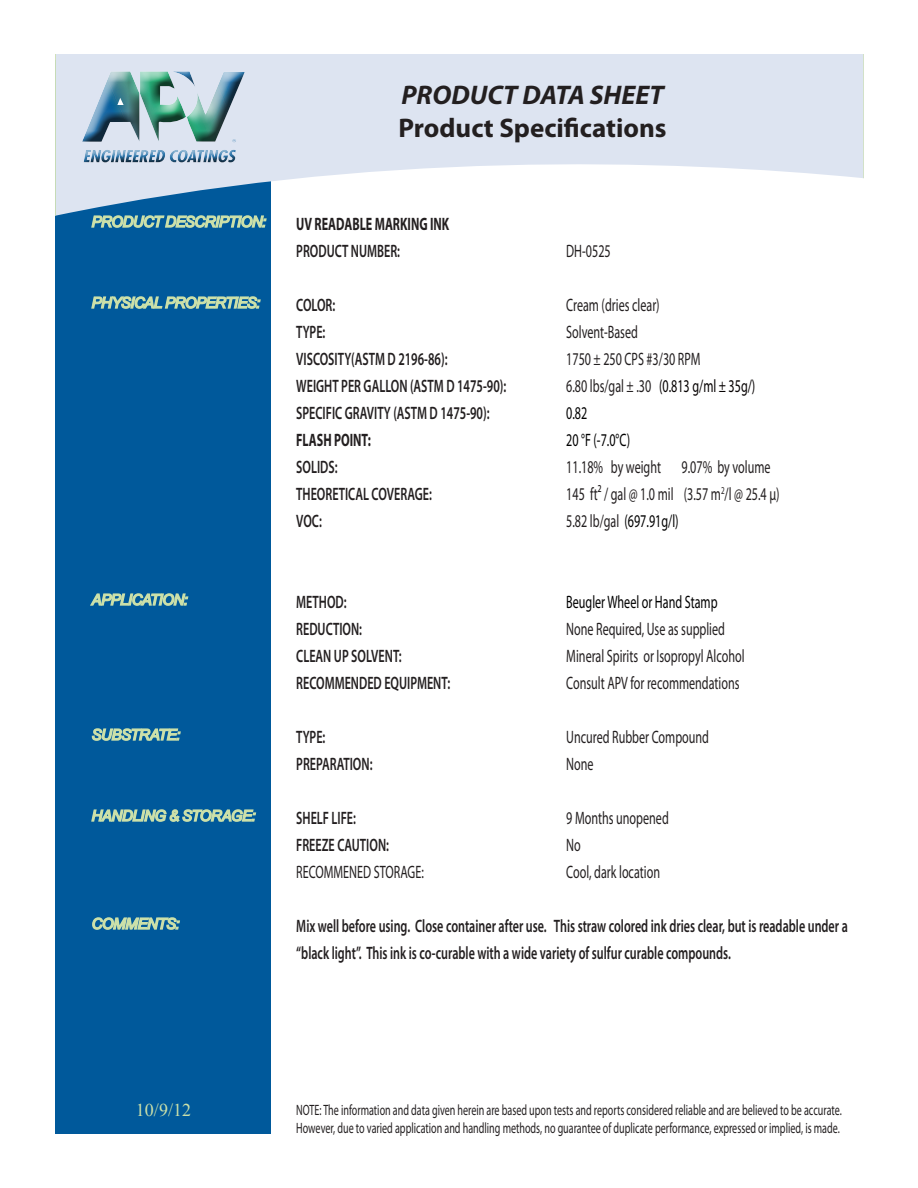
<style>
.page{position:relative;width:918px;height:1188px;background:#fff}
.page>*{position:absolute;margin:0;border:0;box-sizing:border-box;transform-origin:0 0}
.t1{font:700 27px "Myriad Pro";color:#231f20}
.t2{font:italic 700 27px "Myriad Pro";color:#231f20}
.t3{font:600 18px/27px "Myriad Pro";color:#231f20;scale:.67 1}
.t4{font:18px "Myriad Pro";color:#231f20;scale:.67 1}
.t5{font:18px "Myriad Pro";color:#000;scale:.67 1}
.t6{font:700 18px "Myriad Pro";color:#231f20;scale:.67 1}
.t7{font:18px "Myriad Pro";color:#050000;scale:.67 1}
.t8{font:18px "Times New Roman";color:#cbe0a9}
.t9{font:15px/18px "Myriad Pro";color:#231f20;scale:.67 1}
.t10{font:10.2px "Myriad Pro";color:#00599b;scale:1.13 1}
.s1{color:#231f20}
</style>
<div class="page">
<div style="left:56px;top:60px;width:216px;height:1074px;background:#00599b"></div>
<svg style="left:55px;top:54px;width:809px;height:162px;fill:#dde4f1"></svg>
<div style="left:81px;top:71px;width:165px;height:95px;background:#231f20;opacity:.75"></div>
<svg style="left:90px;top:208px;width:177px;height:20px"></svg>
<svg style="left:91px;top:296px;width:170px;height:13px"></svg>
<svg style="left:90px;top:593px;width:98px;height:13px"></svg>
<svg style="left:91px;top:728px;width:90px;height:13px"></svg>
<svg style="left:91px;top:809px;width:165px;height:13px"></svg>
<svg style="left:92px;top:917px;width:88px;height:13px"></svg>
<p class="t10" style="left:232px;top:136px;width:6px">®</p>
<p class="t8" style="left:136px;top:1098px;width:57px">10/9/12</p>
<p class="t2" style="left:401px;top:78px;width:264px">PRODUCT DATA SHEET</p>
<p class="t1" style="left:398px;top:110px;width:270px">Product Specifications</p>
<p class="t6" style="left:296px;top:212px;width:230px">UV READABLE MARKING INK</p>
<p class="t3" style="left:296px;top:237px;width:157px">PRODUCT NUMBER:</p>
<p class="t4" style="left:566px;top:239px;width:68px">DH-0525</p>
<p class="t3" style="left:296px;top:291px;width:60px">COLOR:</p>
<p class="t4" style="left:566px;top:293px;width:141px">Cream (dries clear)</p>
<p class="t3" style="left:296px;top:318px;width:45px">TYPE:</p>
<p class="t4" style="left:566px;top:320px;width:109px">Solvent-Based</p>
<p class="t3" style="left:296px;top:345px;width:227px">VISCOSITY(ASTM D 2196-86):</p>
<p class="t4" style="left:566px;top:347px;width:202px">1750 ± 250 CPS #3/30 RPM</p>
<p class="t3" style="left:296px;top:372px;width:315px">WEIGHT PER GALLON (ASTM D 1475-90):</p>
<p class="t7" style="left:566px;top:374px;width:284px"><span class="s1">6.80 lbs/gal ± .30</span> (0.813 g/ml ± 35g/)</p>
<p class="t3" style="left:296px;top:399px;width:290px">SPECIFIC GRAVITY (ASTM D 1475-90):</p>
<p class="t5" style="left:566px;top:401px;width:33px">0.82</p>
<p class="t6" style="left:296px;top:428px;width:113px">FLASH POINT:</p>
<p class="t5" style="left:566px;top:428px;width:97px">20 °F (-7.0°C)</p>
<p class="t3" style="left:296px;top:453px;width:63px">SOLIDS:</p>
<p class="t4" style="left:566px;top:455px;width:306px">11.18% by weight 9.07% by volume</p>
<p class="t3" style="left:296px;top:480px;width:204px">THEORETICAL COVERAGE:</p>
<p class="t4" style="left:566px;top:482px;width:320px">145 ft² / gal @ 1.0 mil (3.57 m<sup>2</sup>/l @ 25.4 µ)</p>
<p class="t3" style="left:296px;top:507px;width:40px">VOC:</p>
<p class="t5" style="left:566px;top:509px;width:169px"><span class="s1">5.82 lb/gal</span> (697.91g/l)</p>
<p class="t3" style="left:296px;top:588px;width:77px">METHOD:</p>
<p class="t5" style="left:566px;top:590px;width:227px">Beugler Wheel or Hand Stamp</p>
<p class="t3" style="left:296px;top:615px;width:100px">REDUCTION:</p>
<p class="t4" style="left:566px;top:617px;width:238px">None Required, Use as supplied</p>
<p class="t3" style="left:296px;top:642px;width:159px">CLEAN UP SOLVENT:</p>
<p class="t4" style="left:566px;top:644px;width:268px">Mineral Spirits or Isopropyl Alcohol</p>
<p class="t3" style="left:296px;top:669px;width:231px">RECOMMENDED EQUIPMENT:</p>
<p class="t4" style="left:566px;top:671px;width:260px">Consult APV for recommendations</p>
<p class="t3" style="left:296px;top:723px;width:45px">TYPE:</p>
<p class="t4" style="left:566px;top:725px;width:215px">Uncured Rubber Compound</p>
<p class="t3" style="left:296px;top:750px;width:115px">PREPARATION:</p>
<p class="t4" style="left:566px;top:752px;width:42px">None</p>
<p class="t3" style="left:296px;top:804px;width:91px">SHELF LIFE:</p>
<p class="t4" style="left:566px;top:806px;width:155px">9 Months unopened</p>
<p class="t3" style="left:296px;top:831px;width:140px">FREEZE CAUTION:</p>
<p class="t4" style="left:566px;top:833px;width:23px">No</p>
<p class="t4" style="left:296px;top:860px;width:192px">RECOMMENED STORAGE:</p>
<p class="t4" style="left:566px;top:860px;width:142px">Cool, dark location</p>
<p class="t3" style="left:296px;top:912px;width:825px">Mix well before using. Close container after use. This straw colored ink dries clear, but is readable under a “black light”. This ink is co-curable with a wide variety of sulfur curable compounds.</p>
<p class="t9" style="left:296px;top:1101px;width:816px">NOTE: The information and data given herein are based upon tests and reports considered reliable and are believed to be accurate.<br>However, due to varied application and handling methods, no guarantee of duplicate performance, expressed or implied, is made.</p>
</div>
